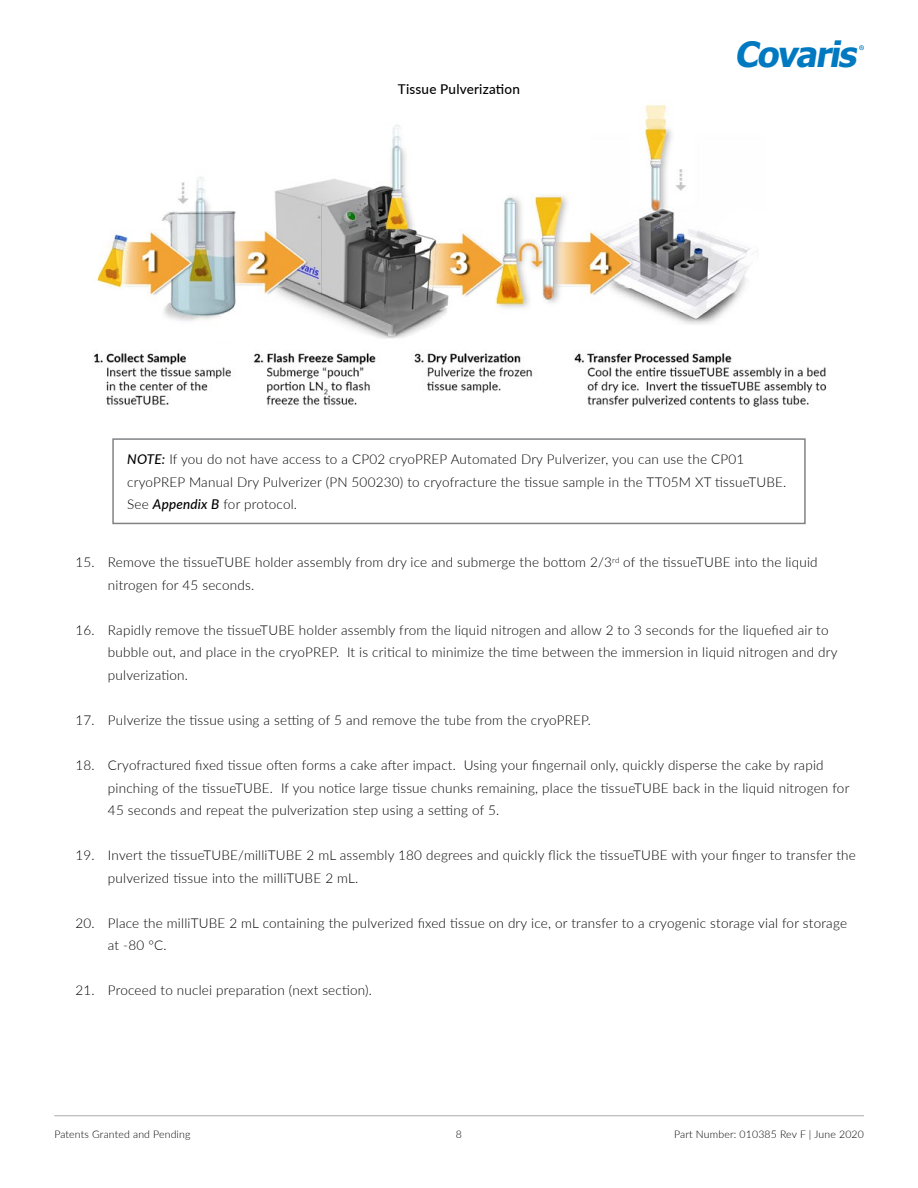
<style>
.page{position:relative;width:918px;height:1188px;background:#fff}
.page>*{position:absolute;margin:0;border:0;box-sizing:border-box;transform-origin:0 0}
.t1{font:italic 700 35.1px "Tahoma";color:#0079c1}
.t2{font:300 13.5px/22.5px "Lato";letter-spacing:.015em;color:#000}
.t3{font:500 13.5px "Lato";letter-spacing:.015em;color:#000}
.t4{font:300 10.5px "Lato";letter-spacing:.015em;color:#000}
.s1{font-weight:500;font-style:italic}
</style>
<div class="page">
<hr style="left:54px;top:1115px;width:810px;height:1px;background:#a7a9ac">
<svg style="left:859px;top:45px;width:5px;height:5px"></svg>
<img style="left:94px;top:104px;width:733px;height:303px">
<div style="left:112px;top:438px;width:694px;height:86px;border:2px solid #808285"></div>
<p class="t3" style="left:398px;top:79px;width:124px">Tissue Pulverization</p>
<h1 class="t1" style="left:735px;top:32px;width:131px">Covaris</h1>
<p class="t2" style="left:127px;top:448px;width:661px"><span class="s1">NOTE:</span> If you do not have access to a CP02 cryoPREP Automated Dry Pulverizer, you can use the CP01 cryoPREP Manual Dry Pulverizer (PN 500230) to cryofracture the tissue sample in the TT05M XT tissueTUBE.<br>See <span class="s1">Appendix B</span> for protocol.</p>
<p class="t2" style="left:108px;top:551px;width:711px;text-indent:-32px">15. Remove the tissueTUBE holder assembly from dry ice and submerge the bottom 2/3<sup>rd</sup> of the tissueTUBE into the liquid nitrogen for 45 seconds.</p>
<p class="t2" style="left:108px;top:618px;width:731px;text-indent:-32px">16. Rapidly remove the tissueTUBE holder assembly from the liquid nitrogen and allow 2 to 3 seconds for the liquefied air to bubble out, and place in the cryoPREP. It is critical to minimize the time between the immersion in liquid nitrogen and dry pulverization.</p>
<p class="t2" style="left:76px;top:708px;width:517px">17. Pulverize the tissue using a setting of 5 and remove the tube from the cryoPREP.</p>
<p class="t2" style="left:108px;top:753px;width:743px;text-indent:-32px">18. Cryofractured fixed tissue often forms a cake after impact. Using your fingernail only, quickly disperse the cake by rapid pinching of the tissueTUBE. If you notice large tissue chunks remaining, place the tissueTUBE back in the liquid nitrogen for<br>45 seconds and repeat the pulverization step using a setting of 5.</p>
<p class="t2" style="left:108px;top:843px;width:749px;text-indent:-32px">19. Invert the tissueTUBE/milliTUBE 2 mL assembly 180 degrees and quickly flick the tissueTUBE with your finger to transfer the pulverized tissue into the milliTUBE 2 mL.</p>
<p class="t2" style="left:108px;top:911px;width:741px;text-indent:-32px">20. Place the milliTUBE 2 mL containing the pulverized fixed tissue on dry ice, or transfer to a cryogenic storage vial for storage at -80 °C.</p>
<p class="t2" style="left:76px;top:978px;width:298px">21. Proceed to nuclei preparation (next section).</p>
<p class="t4" style="left:54px;top:1127px;width:138px">Patents Granted and Pending</p>
<p class="t4" style="left:674px;top:1127px;width:191px">Part Number: 010385 Rev F | June 2020</p>
<p class="t4" style="left:456px;top:1127px;width:8px">8</p>
</div>
